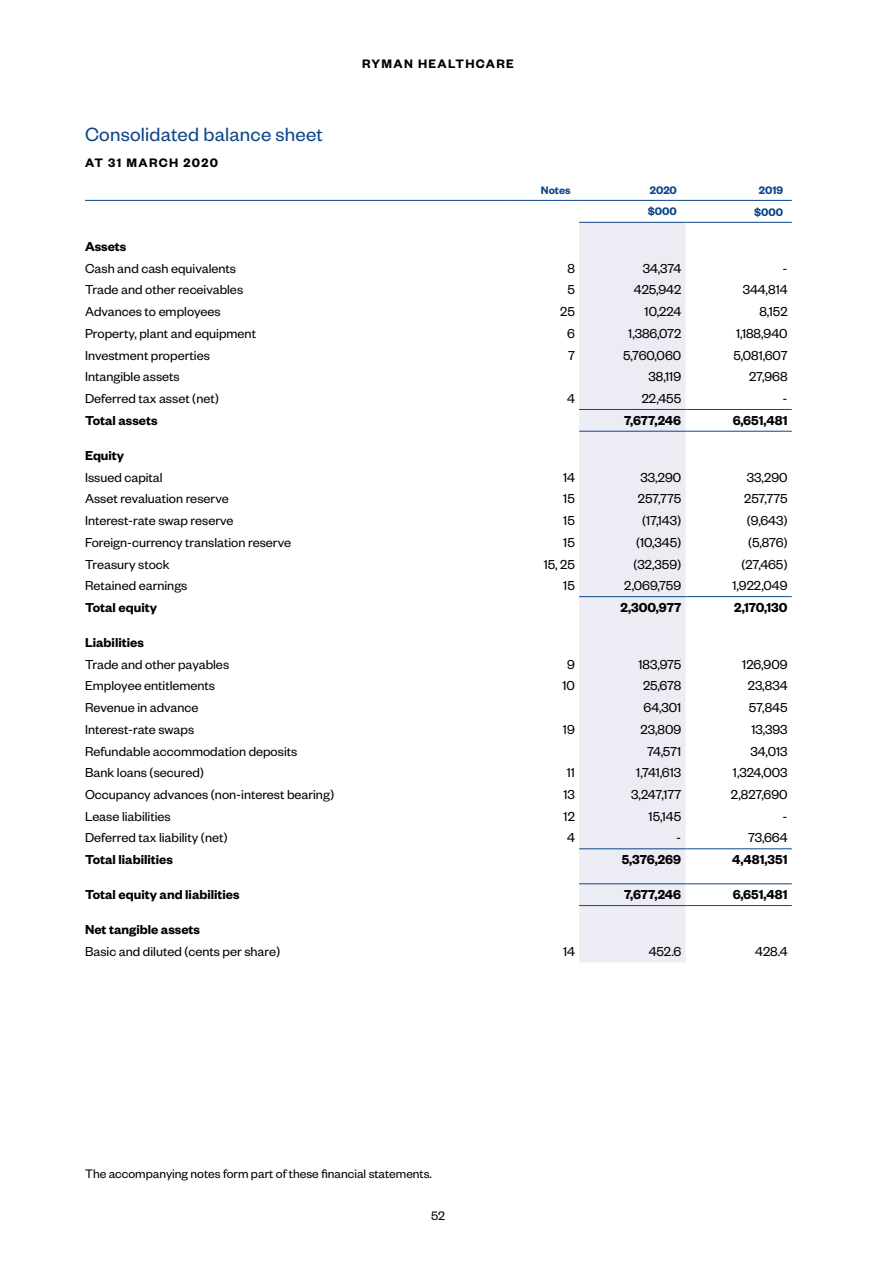
<style>
.page{position:relative;width:893px;height:1263px;background:#fff}
.page>*{position:absolute;margin:0;border:0;box-sizing:border-box;transform-origin:0 0}
.Fin_-_H1_Blue{font:21px "Founders Grotesk";letter-spacing:.01em;color:#0d4587}
.Fin___Body{font:14.25px "Founders Grotesk";color:#000}
.Fin___Figures{font:14.25px "Founders Grotesk";color:#000}
.Fin___Body_Bold{font:600 14.25px "Founders Grotesk";color:#000}
.Fin_-_Figures_Bold{font:600 14.25px "Founders Grotesk";color:#000}
.Fin_-_Notes_col{font:14.25px "Founders Grotesk";color:#000}
.t1{font:13.5px "Founders Grotesk";color:#000}
.Fin_-_For_Year_End{font:600 13.5px "Founders Grotesk";letter-spacing:.1em;color:#000}
.Fin_-_Column_Headers{font:600 12px "Founders Grotesk";color:#0d4587}
</style>
<div class="page">
<div style="left:579px;top:223px;width:106px;height:739px;background:#ececf4"></div>
<hr style="left:85px;top:200px;width:426px;height:1px;background:#0d4587">
<hr style="left:511px;top:200px;width:68px;height:1px;background:#0d4587">
<hr style="left:579px;top:200px;width:106px;height:1px;background:#0d4587">
<hr style="left:685px;top:200px;width:107px;height:1px;background:#0d4587">
<hr style="left:685px;top:848px;width:107px;height:1px;background:#0d4587">
<hr style="left:685px;top:596px;width:107px;height:1px;background:#0d4587">
<hr style="left:579px;top:596px;width:106px;height:1px;background:#0d4587">
<hr style="left:685px;top:222px;width:107px;height:1px;background:#0d4587">
<hr style="left:579px;top:848px;width:106px;height:1px;background:#0d4587">
<hr style="left:579px;top:222px;width:106px;height:1px;background:#0d4587">
<hr style="left:579px;top:883px;width:106px;height:1px;background:#0d4587">
<hr style="left:579px;top:905px;width:106px;height:1px;background:#0d4587">
<hr style="left:685px;top:883px;width:107px;height:1px;background:#0d4587">
<hr style="left:685px;top:905px;width:107px;height:1px;background:#0d4587">
<hr style="left:579px;top:409px;width:106px;height:1px;background:#0d4587">
<hr style="left:579px;top:431px;width:106px;height:1px;background:#0d4587">
<hr style="left:685px;top:409px;width:107px;height:1px;background:#0d4587">
<hr style="left:685px;top:431px;width:107px;height:1px;background:#0d4587">
<p class="Fin_-_H1_Blue" style="left:85px;top:121px;width:239px">Consolidated balance sheet</p>
<p class="Fin_-_For_Year_End" style="left:85px;top:154px;width:135px">AT 31 MARCH 2020</p>
<p class="Fin_-_For_Year_End" style="left:362px;top:55px;width:153px">RYMAN HEALTHCARE</p>
<p class="Fin_-_Column_Headers" style="left:541px;top:183px;width:31px">Notes</p>
<p class="Fin_-_Column_Headers" style="left:650px;top:183px;width:29px">2020</p>
<p class="Fin_-_Column_Headers" style="left:759px;top:183px;width:26px">2019</p>
<p class="Fin_-_Column_Headers" style="left:648px;top:203px;width:31px">$000</p>
<p class="Fin_-_Column_Headers" style="left:754px;top:204px;width:31px">$000</p>
<p class="Fin___Body_Bold" style="left:85px;top:237px;width:43px">Assets</p>
<p class="Fin___Body" style="left:85px;top:259px;width:152px">Cash and cash equivalents</p>
<p class="Fin_-_Notes_col" style="left:567px;top:259px;width:9px">8</p>
<p class="Fin___Figures" style="left:643px;top:259px;width:40px">34,374</p>
<p class="Fin___Figures" style="left:783px;top:259px;width:6px">-</p>
<p class="Fin___Body" style="left:85px;top:281px;width:160px">Trade and other receivables</p>
<p class="Fin_-_Notes_col" style="left:567px;top:281px;width:9px">5</p>
<p class="Fin___Figures" style="left:634px;top:281px;width:49px">425,942</p>
<p class="Fin___Figures" style="left:743px;top:281px;width:46px">344,814</p>
<p class="Fin___Body" style="left:85px;top:303px;width:137px">Advances to employees</p>
<p class="Fin_-_Notes_col" style="left:560px;top:303px;width:16px">25</p>
<p class="Fin___Figures" style="left:645px;top:303px;width:38px">10,224</p>
<p class="Fin___Figures" style="left:759px;top:303px;width:30px">8,152</p>
<p class="Fin___Body" style="left:85px;top:325px;width:172px">Property, plant and equipment</p>
<p class="Fin_-_Notes_col" style="left:567px;top:325px;width:9px">6</p>
<p class="Fin___Figures" style="left:628px;top:325px;width:54px">1,386,072</p>
<p class="Fin___Figures" style="left:736px;top:325px;width:53px">1,188,940</p>
<p class="Fin___Body" style="left:85px;top:346px;width:126px">Investment properties</p>
<p class="Fin_-_Notes_col" style="left:568px;top:346px;width:8px">7</p>
<p class="Fin___Figures" style="left:623px;top:346px;width:60px">5,760,060</p>
<p class="Fin___Figures" style="left:733px;top:346px;width:55px">5,081,607</p>
<p class="Fin___Body" style="left:85px;top:368px;width:96px">Intangible assets</p>
<p class="Fin___Figures" style="left:648px;top:368px;width:34px">38,119</p>
<p class="Fin___Figures" style="left:749px;top:368px;width:40px">27,968</p>
<p class="Fin___Body" style="left:85px;top:390px;width:135px">Deferred tax asset (net)</p>
<p class="Fin_-_Notes_col" style="left:567px;top:390px;width:9px">4</p>
<p class="Fin___Figures" style="left:642px;top:390px;width:41px">22,455</p>
<p class="Fin___Figures" style="left:783px;top:390px;width:6px">-</p>
<p class="Fin___Body_Bold" style="left:85px;top:411px;width:74px">Total assets</p>
<p class="Fin_-_Figures_Bold" style="left:624px;top:411px;width:59px">7,677,246</p>
<p class="Fin_-_Figures_Bold" style="left:733px;top:411px;width:56px">6,651,481</p>
<p class="Fin___Body_Bold" style="left:85px;top:446px;width:41px">Equity</p>
<p class="Fin___Body" style="left:85px;top:468px;width:79px">Issued capital</p>
<p class="Fin_-_Notes_col" style="left:563px;top:468px;width:13px">14</p>
<p class="Fin___Figures" style="left:641px;top:468px;width:42px">33,290</p>
<p class="Fin___Figures" style="left:747px;top:468px;width:42px">33,290</p>
<p class="Fin___Body" style="left:85px;top:490px;width:145px">Asset revaluation reserve</p>
<p class="Fin_-_Notes_col" style="left:563px;top:490px;width:13px">15</p>
<p class="Fin___Figures" style="left:638px;top:490px;width:45px">257,775</p>
<p class="Fin___Figures" style="left:744px;top:490px;width:45px">257,775</p>
<p class="Fin___Body" style="left:85px;top:512px;width:150px">Interest-rate swap reserve</p>
<p class="Fin_-_Notes_col" style="left:563px;top:512px;width:13px">15</p>
<p class="Fin___Figures" style="left:642px;top:512px;width:41px">(17,143)</p>
<p class="Fin___Figures" style="left:747px;top:512px;width:42px">(9,643)</p>
<p class="Fin___Body" style="left:85px;top:533px;width:207px">Foreign-currency translation reserve</p>
<p class="Fin_-_Notes_col" style="left:563px;top:533px;width:13px">15</p>
<p class="Fin___Figures" style="left:636px;top:533px;width:47px">(10,345)</p>
<p class="Fin___Figures" style="left:748px;top:533px;width:41px">(5,876)</p>
<p class="Fin___Body" style="left:85px;top:555px;width:86px">Treasury stock</p>
<p class="Fin_-_Notes_col" style="left:544px;top:555px;width:33px">15, 25</p>
<p class="Fin___Figures" style="left:633px;top:555px;width:49px">(32,359)</p>
<p class="Fin___Figures" style="left:741px;top:555px;width:48px">(27,465)</p>
<p class="Fin___Body" style="left:85px;top:577px;width:104px">Retained earnings</p>
<p class="Fin_-_Notes_col" style="left:563px;top:577px;width:13px">15</p>
<p class="Fin___Figures" style="left:624px;top:577px;width:59px">2,069,759</p>
<p class="Fin___Figures" style="left:732px;top:577px;width:57px">1,922,049</p>
<p class="Fin___Body_Bold" style="left:85px;top:598px;width:74px">Total equity</p>
<p class="Fin_-_Figures_Bold" style="left:620px;top:598px;width:62px">2,300,977</p>
<p class="Fin_-_Figures_Bold" style="left:734px;top:598px;width:55px">2,170,130</p>
<p class="Fin___Body_Bold" style="left:85px;top:633px;width:60px">Liabilities</p>
<p class="Fin___Body" style="left:85px;top:655px;width:146px">Trade and other payables</p>
<p class="Fin_-_Notes_col" style="left:567px;top:655px;width:9px">9</p>
<p class="Fin___Figures" style="left:638px;top:655px;width:44px">183,975</p>
<p class="Fin___Figures" style="left:742px;top:655px;width:47px">126,909</p>
<p class="Fin___Body" style="left:85px;top:677px;width:132px">Employee entitlements</p>
<p class="Fin_-_Notes_col" style="left:562px;top:677px;width:14px">10</p>
<p class="Fin___Figures" style="left:643px;top:677px;width:40px">25,678</p>
<p class="Fin___Figures" style="left:748px;top:677px;width:41px">23,834</p>
<p class="Fin___Body" style="left:85px;top:699px;width:115px">Revenue in advance</p>
<p class="Fin___Figures" style="left:643px;top:699px;width:39px">64,301</p>
<p class="Fin___Figures" style="left:749px;top:699px;width:40px">57,845</p>
<p class="Fin___Body" style="left:85px;top:720px;width:111px">Interest-rate swaps</p>
<p class="Fin_-_Notes_col" style="left:563px;top:720px;width:13px">19</p>
<p class="Fin___Figures" style="left:641px;top:720px;width:42px">23,809</p>
<p class="Fin___Figures" style="left:751px;top:720px;width:38px">13,393</p>
<p class="Fin___Body" style="left:85px;top:742px;width:214px">Refundable accommodation deposits</p>
<p class="Fin___Figures" style="left:647px;top:742px;width:36px">74,571</p>
<p class="Fin___Figures" style="left:751px;top:742px;width:38px">34,013</p>
<p class="Fin___Body" style="left:85px;top:764px;width:120px">Bank loans (secured)</p>
<p class="Fin_-_Notes_col" style="left:567px;top:764px;width:10px">11</p>
<p class="Fin___Figures" style="left:636px;top:764px;width:46px">1,741,613</p>
<p class="Fin___Figures" style="left:733px;top:764px;width:56px">1,324,003</p>
<p class="Fin___Body" style="left:85px;top:786px;width:251px">Occupancy advances (non-interest bearing)</p>
<p class="Fin_-_Notes_col" style="left:563px;top:786px;width:13px">13</p>
<p class="Fin___Figures" style="left:631px;top:786px;width:52px">3,247,177</p>
<p class="Fin___Figures" style="left:731px;top:786px;width:58px">2,827,690</p>
<p class="Fin___Body" style="left:85px;top:807px;width:87px">Lease liabilities</p>
<p class="Fin_-_Notes_col" style="left:564px;top:807px;width:13px">12</p>
<p class="Fin___Figures" style="left:649px;top:807px;width:34px">15,145</p>
<p class="Fin___Figures" style="left:783px;top:807px;width:6px">-</p>
<p class="Fin___Body" style="left:85px;top:829px;width:144px">Deferred tax liability (net)</p>
<p class="Fin_-_Notes_col" style="left:567px;top:829px;width:9px">4</p>
<p class="Fin___Figures" style="left:676px;top:829px;width:6px">-</p>
<p class="Fin___Figures" style="left:748px;top:829px;width:41px">73,664</p>
<p class="Fin___Body_Bold" style="left:85px;top:851px;width:89px">Total liabilities</p>
<p class="Fin_-_Figures_Bold" style="left:622px;top:851px;width:61px">5,376,269</p>
<p class="Fin_-_Figures_Bold" style="left:732px;top:851px;width:57px">4,481,351</p>
<p class="Fin___Body_Bold" style="left:85px;top:886px;width:156px">Total equity and liabilities</p>
<p class="Fin_-_Figures_Bold" style="left:624px;top:886px;width:59px">7,677,246</p>
<p class="Fin_-_Figures_Bold" style="left:733px;top:886px;width:56px">6,651,481</p>
<p class="Fin___Body_Bold" style="left:85px;top:921px;width:116px">Net tangible assets</p>
<p class="Fin___Body" style="left:85px;top:943px;width:197px">Basic and diluted (cents per share)</p>
<p class="Fin_-_Notes_col" style="left:563px;top:943px;width:13px">14</p>
<p class="Fin___Figures" style="left:649px;top:943px;width:34px">452.6</p>
<p class="Fin___Figures" style="left:755px;top:943px;width:34px">428.4</p>
<p class="t1" style="left:85px;top:1165px;width:348px">The accompanying notes form part of these financial statements.</p>
<p class="t1" style="left:431px;top:1208px;width:15px">52</p>
</div>
